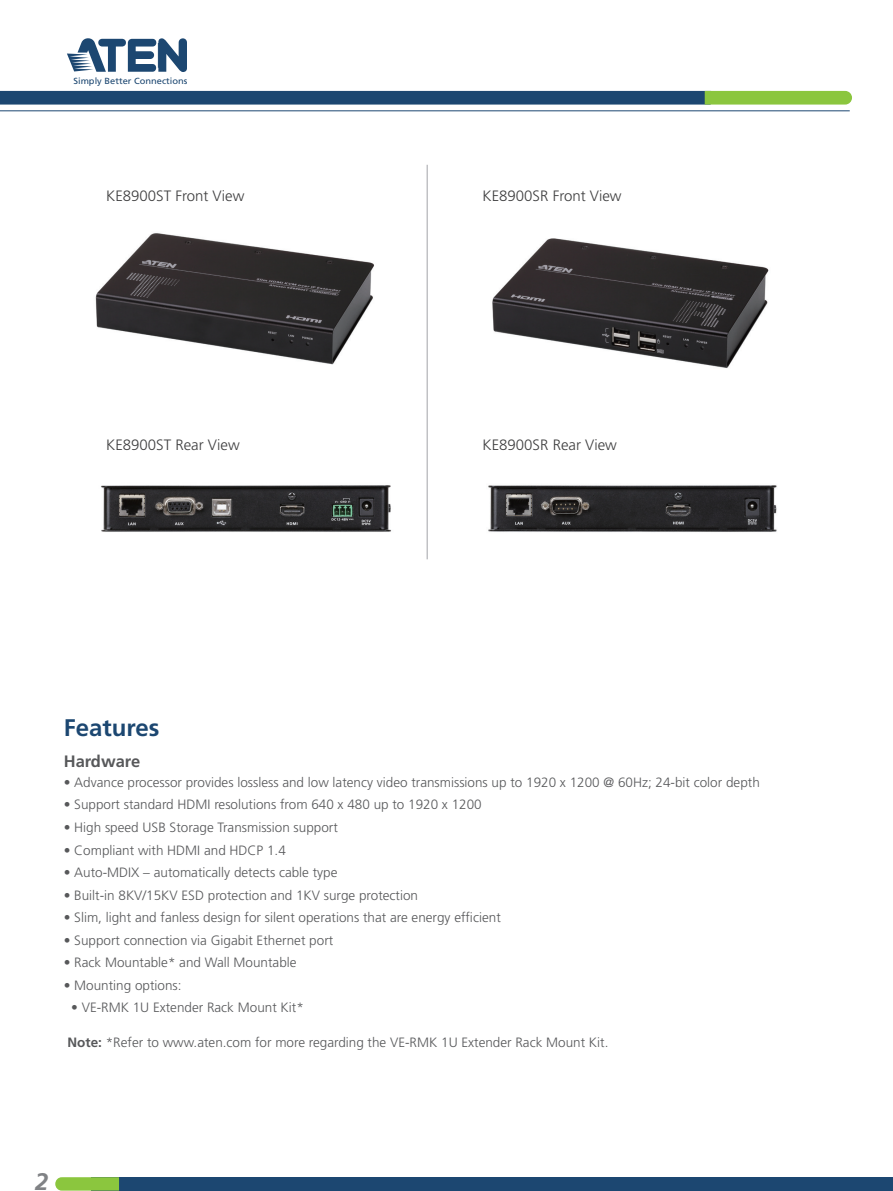
<style>
.page{position:relative;width:893px;height:1191px;background:#fff}
.page>*{position:absolute;margin:0;border:0;box-sizing:border-box;transform-origin:0 0}
.t1{font:700 24px "Frutiger";color:#1c4771}
.t2{font:italic 700 24px "Frutiger";color:#808285}
.t3{font:700 16.5px "Frutiger";color:#57585a}
.t4{font:300 15px "Frutiger";color:#3e3e3f}
.t5{font:300 13.5px "Frutiger";color:#57585a}
.t6{font:8.85px "Frutiger";color:#1c4771;scale:1.05 1}
.s1{font-weight:700}
</style>
<div class="page">
<hr style="left:0;top:110px;width:850px;height:1px;background:#1c4771">
<div style="left:0;top:91px;width:711px;height:14px;background:#1c4771"></div>
<svg style="left:67px;top:38px;width:120px;height:34px"></svg>
<svg style="left:705px;top:91px;width:147px;height:14px;background:#8fc845"></svg>
<img style="left:95px;top:233px;width:279px;height:132px">
<img style="left:101px;top:485px;width:291px;height:47px">
<img style="left:488px;top:485px;width:289px;height:47px">
<img style="left:492px;top:238px;width:277px;height:130px">
<div style="left:91px;top:1177px;width:802px;height:13px;background:#1c4771"></div>
<svg style="left:55px;top:1177px;width:64px;height:13px"></svg>
<hr style="left:427px;top:165px;width:1px;height:394px;background:#a8a9ad">
<p class="t6" style="left:73px;top:76px;width:110px">Simply Better Connections</p>
<p class="t4" style="left:106px;top:187px;width:140px">KE8900ST Front View</p>
<p class="t4" style="left:106px;top:436px;width:135px">KE8900ST Rear View</p>
<p class="t4" style="left:483px;top:187px;width:141px">KE8900SR Front View</p>
<p class="t4" style="left:483px;top:436px;width:136px">KE8900SR Rear View</p>
<h1 class="t1" style="left:64px;top:713px;width:97px">Features</h1>
<p class="t3" style="left:64px;top:751px;width:78px">Hardware</p>
<p class="t5" style="left:64px;top:774px;width:697px">• Advance processor provides lossless and low latency video transmissions up to 1920 x 1200 @ 60Hz; 24-bit color depth</p>
<p class="t5" style="left:64px;top:797px;width:419px">• Support standard HDMI resolutions from 640 x 480 up to 1920 x 1200</p>
<p class="t5" style="left:64px;top:819px;width:276px">• High speed USB Storage Transmission support</p>
<p class="t5" style="left:64px;top:842px;width:224px">• Compliant with HDMI and HDCP 1.4</p>
<p class="t5" style="left:64px;top:864px;width:275px">• Auto-MDIX – automatically detects cable type</p>
<p class="t5" style="left:64px;top:887px;width:356px">• Built-in 8KV/15KV ESD protection and 1KV surge protection</p>
<p class="t5" style="left:64px;top:909px;width:439px">• Slim, light and fanless design for silent operations that are energy efficient</p>
<p class="t5" style="left:64px;top:932px;width:271px">• Support connection via Gigabit Ethernet port</p>
<p class="t5" style="left:64px;top:954px;width:234px">• Rack Mountable* and Wall Mountable</p>
<p class="t5" style="left:64px;top:977px;width:119px">• Mounting options:</p>
<p class="t5" style="left:71px;top:999px;width:234px">• VE-RMK 1U Extender Rack Mount Kit*</p>
<p class="t5" style="left:68px;top:1034px;width:542px"><span class="s1">Note:</span> *Refer to www.aten.com for more regarding the VE-RMK 1U Extender Rack Mount Kit.</p>
<h1 class="t2" style="left:35px;top:1167px;width:15px">2</h1>
</div>
